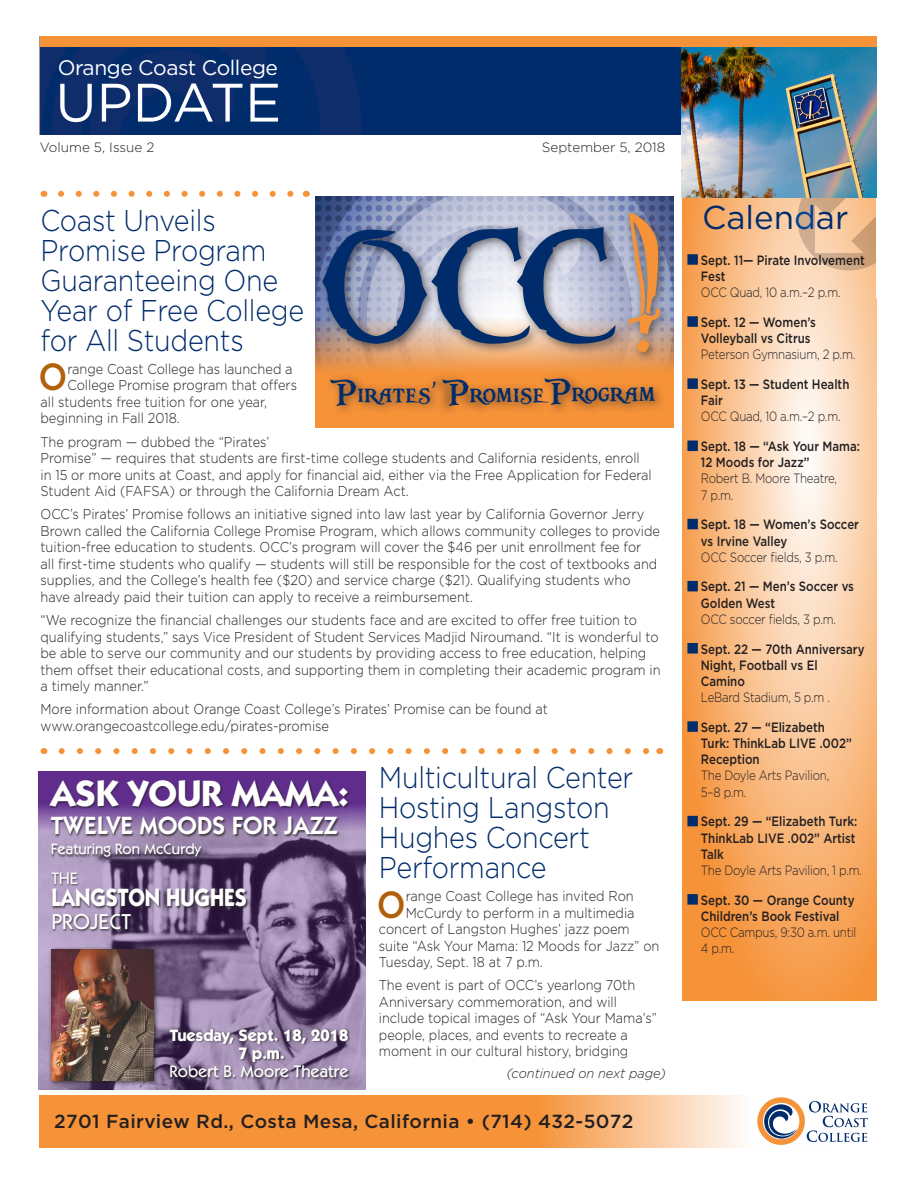
<style>
.page{position:relative;width:918px;height:1188px;background:#fff}
.page>*{position:absolute;margin:0;border:0;box-sizing:border-box;transform-origin:0 0}
.t1{font:166.35px "Piecesof Eight";color:#002c6b}
.t2{font:54px "Gotham";color:#fff}
.t3{font:38.25px "Piecesof Eight";letter-spacing:.01em;color:#002c6b;scale:.92 1}
.t4{font:500 37.8px "Gotham";color:#b1610b;scale:.9 1}
.t5{font:700 36.75px "Itc Kabel";color:#fff}
.t6{font:33px "Gotham";color:#002c6b}
.t7{font:300 30px/30px "Gotham";letter-spacing:-.01em;color:#002c6b;scale:.9 1}
.t8{font:600 25.05px "Itc Kabel";color:#fff}
.t9{font:700 25.05px "Itc Kabel";color:#fff;scale:.85 1}
.t10{font:500 21.75px "Itc Kabel";color:#fff}
.t11{font:21px "Gotham";letter-spacing:-.02em;color:#fff}
.t12{font:500 18.9px "Gotham";letter-spacing:.02em;color:#231f20}
.t13{font:700 16.65px/18.5px "Itc Kabel";color:#fff;text-align:center}
.t14{font:500 16.65px "Itc Kabel";color:#fff}
.t15{font:500 15px "Itc Kabel";color:#fff}
.t16{font:300 14.25px/16.5px "Gotham";color:#231f20;scale:.9 1}
.t17{font:500 13.5px/16.2px "Gotham";color:#231f20;scale:.85 1}
.t18{font:300 13.5px "Gotham";color:#231f20}
.t19{font:italic 300 13.5px "Gotham";color:#231f20;scale:.95 1}
.s1{color:#004298}
.s2{color:#f69238}
.s3{font-family:"Novarese"}
.s4{font-weight:300}
</style>
<div class="page">
<svg style="left:682px;top:197px;width:195px;height:804px"></svg>
<svg style="left:40px;top:1095px;width:701px;height:53px;fill:#f69238"></svg>
<div style="left:38px;top:771px;width:327px;height:318px;background:#602d8c"></div>
<img style="left:38px;top:806px;width:327px;height:283px">
<div style="left:687px;top:894px;width:11px;height:11px;background:#002c6b"></div>
<div style="left:687px;top:816px;width:11px;height:10px;background:#002c6b"></div>
<div style="left:687px;top:721px;width:11px;height:11px;background:#002c6b"></div>
<div style="left:687px;top:643px;width:11px;height:11px;background:#002c6b"></div>
<div style="left:687px;top:581px;width:11px;height:10px;background:#002c6b"></div>
<div style="left:687px;top:519px;width:11px;height:10px;background:#002c6b"></div>
<div style="left:687px;top:441px;width:11px;height:10px;background:#002c6b"></div>
<div style="left:687px;top:378px;width:11px;height:11px;background:#002c6b"></div>
<div style="left:687px;top:316px;width:11px;height:11px;background:#002c6b"></div>
<div style="left:687px;top:254px;width:11px;height:11px;background:#002c6b"></div>
<svg style="left:62px;top:748px;width:587px;height:6px"></svg>
<svg style="left:61px;top:191px;width:233px;height:6px"></svg>
<svg style="left:798px;top:197px;width:97px;height:73px"></svg>
<div style="left:40px;top:37px;width:837px;height:98px;background:#002c6b"></div>
<svg style="left:40px;top:47px;width:321px;height:88px"></svg>
<div style="left:40px;top:37px;width:837px;height:10px;background:#f69238"></div>
<img style="left:682px;top:47px;width:195px;height:150px">
<svg style="left:316px;top:197px;width:358px;height:106px"></svg>
<div style="left:316px;top:303px;width:358px;height:125px;background:#f69238"></div>
<div style="left:317px;top:207px;width:354px;height:209px;background:#231f20;opacity:.65"></div>
<div style="left:49px;top:779px;width:302px;height:81px;background:#231f20;opacity:.75"></div>
<div style="left:51px;top:871px;width:198px;height:61px;background:#231f20;opacity:.75"></div>
<div style="left:169px;top:1028px;width:182px;height:53px;background:#231f20;opacity:.75"></div>
<div style="left:48px;top:946px;width:111px;height:141px;background:#231f20;opacity:.75"></div>
<img style="left:51px;top:950px;width:103px;height:131px">
<svg style="left:757px;top:1097px;width:111px;height:48px"></svg>
<div style="left:877px;top:198px;width:24px;height:76px;background:#fff"></div>
<h1 class="t11" style="left:58px;top:54px;width:222px">Orange Coast College</h1>
<h1 class="t2" style="left:56px;top:68px;width:227px">UPDATE</h1>
<p class="t18" style="left:40px;top:139px;width:116px">Volume 5, Issue 2</p>
<p class="t18" style="left:542px;top:139px;width:125px">September 5, 2018</p>
<h2 class="t7" style="left:40px;top:204px;width:196px">Coast Unveils</h2>
<h2 class="t6" style="left:702px;top:196px;width:148px">Calen<span class="s1">d</span>ar</h2>
<h2 class="t7" style="left:40px;top:234px;width:266px">Promise Program<br>Guaranteeing One</h2>
<h1 class="t1" style="left:320px;top:202px;width:352px">OCC<span class="s2">!</span></h1>
<h3 class="t3" style="left:335px;top:372px;width:349px">Pirates<span class="s3">’</span> Promise Program</h3>
<p class="t17" style="left:701px;top:252px;width:194px">Sept. 11— Pirate Involvement<br>Fest<br><span class="s4">OCC Quad, 10 a.m.–2 p.m.</span></p>
<h2 class="t7" style="left:40px;top:294px;width:295px">Year of Free College for All Students</h2>
<p class="t4" style="left:38px;top:352px;width:34px">O</p>
<p class="t16" style="left:67px;top:360px;width:252px">range Coast College has launched a</p>
<p class="t17" style="left:701px;top:314px;width:183px">Sept. 12 — Women’s<br>Volleyball vs Citrus<br><span class="s4">Peterson Gymnasium, 2 p.m.</span></p>
<p class="t17" style="left:701px;top:376px;width:176px">Sept. 13 — Student Health<br>Fair<br><span class="s4">OCC Quad, 10 a.m.–2 p.m.</span></p>
<p class="t17" style="left:701px;top:438px;width:189px">Sept. 18 — “Ask Your Mama:<br>12 Moods for Jazz”<br><span class="s4">Robert B. Moore Theatre,<br>7 p.m.</span></p>
<p class="t17" style="left:701px;top:516px;width:187px">Sept. 18 — Women’s Soccer vs Irvine Valley<br><span class="s4">OCC Soccer felds, 3 p.m.</span></p>
<p class="t17" style="left:701px;top:578px;width:182px">Sept. 21 — Men’s Soccer vs<br>Golden West<br><span class="s4">OCC soccer felds, 3 p.m.</span></p>
<p class="t17" style="left:701px;top:640px;width:194px">Sept. 22 — 70th Anniversary<br>Night, Football vs El<br>Camino<br><span class="s4">LeBard Stadium, 5 p.m .</span></p>
<p class="t17" style="left:701px;top:719px;width:179px">Sept. 27 — “Elizabeth<br>Turk: ThinkLab LIVE .002”<br>Reception<br><span class="s4">The Doyle Arts Pavilion,<br>5–8 p.m.</span></p>
<p class="t17" style="left:701px;top:813px;width:191px">Sept. 29 — “Elizabeth Turk:<br>ThinkLab LIVE .002” Artist<br>Talk<br><span class="s4">The Doyle Arts Pavilion, 1 p.m.</span></p>
<p class="t17" style="left:701px;top:892px;width:185px">Sept. 30 — Orange County<br>Children’s Book Festival<br><span class="s4">OCC Campus, 9:30 a.m. until<br>4 p.m.</span></p>
<p class="t16" style="left:67px;top:377px;width:257px">College Promise program that ofers</p>
<p class="t16" style="left:41px;top:393px;width:253px">all students free tuition for one year,</p>
<p class="t16" style="left:41px;top:410px;width:156px">beginning in Fall 2018.</p>
<p class="t16" style="left:41px;top:433px;width:681px">The program — dubbed the “Pirates’<br>Promise” — requires that students are frst-time college students and California residents, enroll in 15 or more units at Coast, and apply for fnancial aid, either via the Free Application for Federal Student Aid (FAFSA) or through the California Dream Act.</p>
<p class="t16" style="left:41px;top:506px;width:690px">OCC’s Pirates’ Promise follows an initiative signed into law last year by California Governor Jerry Brown called the California College Promise Program, which allows community colleges to provide tuition-free education to students. OCC’s program will cover the $46 per unit enrollment fee for<br>all frst-time students who qualify — students will still be responsible for the cost of textbooks and supplies, and the College’s health fee ($20) and service charge ($21). Qualifying students who have already paid their tuition can apply to receive a reimbursement.</p>
<p class="t16" style="left:41px;top:611px;width:691px">“We recognize the fnancial challenges our students face and are excited to ofer free tuition to qualifying students,” says Vice President of Student Services Madjid Niroumand. “It is wonderful to be able to serve our community and our students by providing access to free education, helping them ofset their educational costs, and supporting them in completing their academic program in a timely manner.”</p>
<p class="t16" style="left:41px;top:701px;width:565px">More information about Orange Coast College’s Pirates’ Promise can be found at www.orangecoastcollege.edu/pirates-promise</p>
<h2 class="t7" style="left:379px;top:761px;width:284px">Multicultural Center<br>Hosting Langston<br>Hughes Concert<br>Performance</h2>
<p class="t4" style="left:377px;top:879px;width:34px">O</p>
<p class="t16" style="left:406px;top:887px;width:255px">range Coast College has invited Ron</p>
<h3 class="t5" style="left:51px;top:771px;width:299px">ASK YOUR MAMA:</h3>
<h3 class="t8" style="left:51px;top:811px;width:288px">TWELVE MOODS FOR JAZZ</h3>
<p class="t15" style="left:51px;top:840px;width:152px">Featuring Ron McCurdy</p>
<p class="t14" style="left:51px;top:868px;width:28px">THE</p>
<h3 class="t9" style="left:51px;top:882px;width:231px">LANGSTON HUGHES</h3>
<h3 class="t10" style="left:51px;top:909px;width:81px">PROJECT</h3>
<p class="t16" style="left:406px;top:904px;width:256px">McCurdy to perform in a multimedia</p>
<p class="t16" style="left:379px;top:920px;width:280px">concert of Langston Hughes’ jazz poem</p>
<p class="t16" style="left:379px;top:937px;width:313px">suite “Ask Your Mama: 12 Moods for Jazz” on</p>
<p class="t16" style="left:379px;top:953px;width:184px">Tuesday, Sept. 18 at 7 p.m.</p>
<p class="t16" style="left:379px;top:977px;width:310px">The event is part of OCC’s yearlong 70th Anniversary commemoration, and will include topical images of “Ask Your Mama’s” people, places, and events to recreate a moment in our cultural history, bridging</p>
<p class="t19" style="left:507px;top:1065px;width:169px">(continued on next page)</p>
<p class="t12" style="left:54px;top:1109px;width:581px">2701 Fairview Rd., Costa Mesa, California • (714) 432-5072</p>
<p class="t13" style="left:170px;top:1026px;width:180px">Tuesday, Sept. 18, 2018<br>7 p.m.</p>
<p class="t14" style="left:169px;top:1062px;width:181px">Robert B. Moore Theatre</p>
</div>
